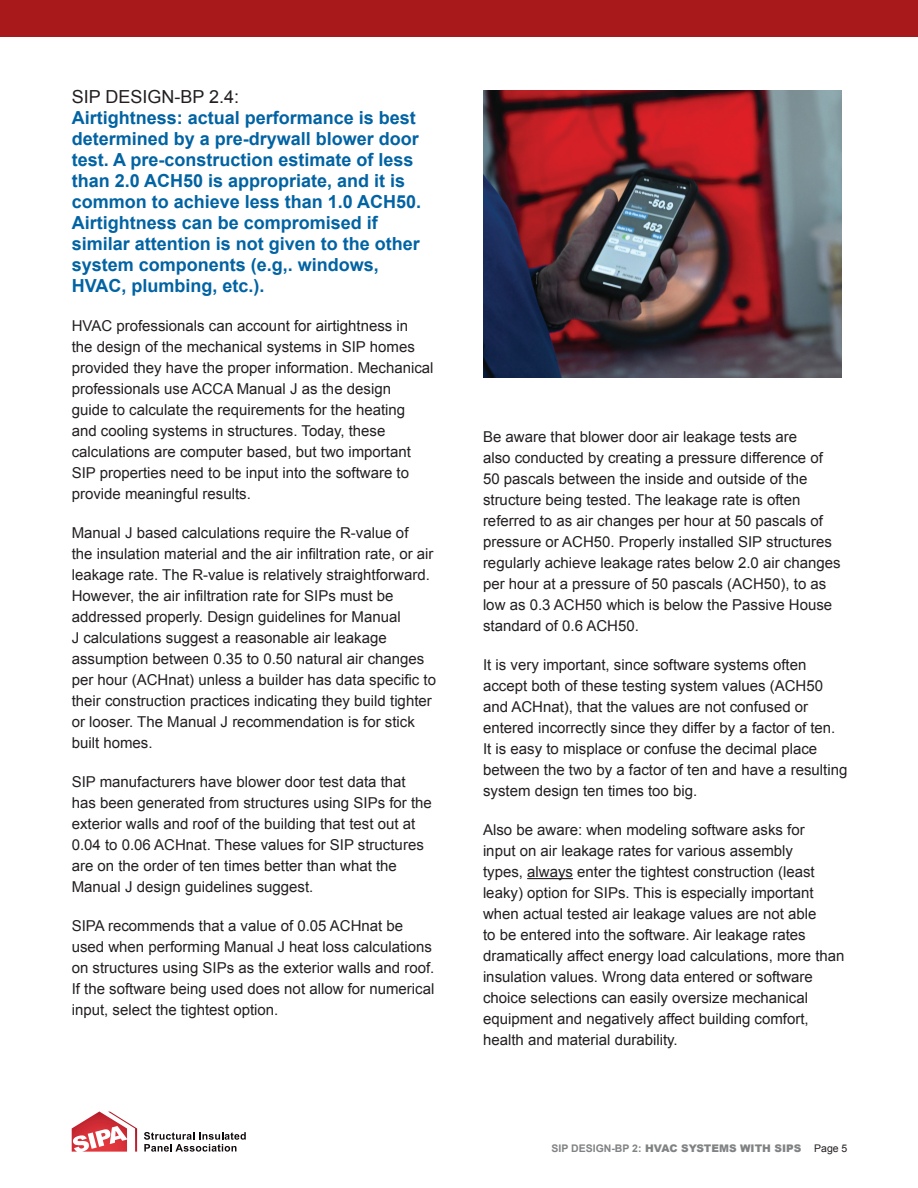
<style>
.page{position:relative;width:918px;height:1188px;background:#fff}
.page>*{position:absolute;margin:0;border:0;box-sizing:border-box;transform-origin:0 0}
.Text{font:700 18px/21px "Arial";color:#0163a3}
.Text-2{font:15px/21px "Arial";color:#231f20}
.t1{font:900 10.5px "Arial";color:#808283}
.s1{font-weight:400;color:#231f20}
.s2{font-weight:700}
</style>
<div class="page">
<div style="left:0;top:0;width:918px;height:37px;background:#a8191c"></div>
<svg style="left:72px;top:1112px;width:65px;height:40px"></svg>
<svg style="left:144px;top:1132px;width:102px;height:20px"></svg>
<hr style="left:527px;top:878px;width:46px;height:1px;background:#231f20">
<img style="left:483px;top:90px;width:359px;height:288px">
<p class="Text" style="left:72px;top:87px;width:351px"><span class="s1">SIP DESIGN-BP 2.4:<br></span>Airtightness: actual performance is best determined by a pre-drywall blower door test. A pre-construction estimate of less than 2.0 ACH50 is appropriate, and it is common to achieve less than 1.0 ACH50.<br>Airtightness can be compromised if similar attention is not given to the other system components (e.g,. windows, HVAC, plumbing, etc.).</p>
<p class="Text-2" style="left:72px;top:315px;width:363px">HVAC professionals can account for airtightness in<br>the design of the mechanical systems in SIP homes provided they have the proper information. Mechanical professionals use ACCA Manual J as the design<br>guide to calculate the requirements for the heating and cooling systems in structures. Today, these calculations are computer based, but two important SIP properties need to be input into the software to provide meaningful results.</p>
<p class="Text-2" style="left:72px;top:522px;width:366px">Manual J based calculations require the R-value of<br>the insulation material and the air infiltration rate, or air leakage rate. The R-value is relatively straightforward.<br>However, the air infiltration rate for SIPs must be addressed properly. Design guidelines for Manual<br>J calculations suggest a reasonable air leakage assumption between 0.35 to 0.50 natural air changes per hour (ACHnat) unless a builder has data specific to their construction practices indicating they build tighter or looser. The Manual J recommendation is for stick built homes.</p>
<p class="Text-2" style="left:72px;top:771px;width:362px">SIP manufacturers have blower door test data that has been generated from structures using SIPs for the exterior walls and roof of the building that test out at 0.04 to 0.06 ACHnat. These values for SIP structures are on the order of ten times better than what the Manual J design guidelines suggest.</p>
<p class="Text-2" style="left:72px;top:915px;width:364px">SIPA recommends that a value of 0.05 ACHnat be used when performing Manual J heat loss calculations on structures using SIPs as the exterior walls and roof.<br>If the software being used does not allow for numerical input, select the tightest option.</p>
<p class="Text-2" style="left:483px;top:426px;width:359px">Be aware that blower door air leakage tests are<br>also conducted by creating a pressure difference of 50 pascals between the inside and outside of the structure being tested. The leakage rate is often referred to as air changes per hour at 50 pascals of pressure or ACH50. Properly installed SIP structures regularly achieve leakage rates below 2.0 air changes per hour at a pressure of 50 pascals (ACH50), to as low as 0.3 ACH50 which is below the Passive House standard of 0.6 ACH50.</p>
<p class="Text-2" style="left:483px;top:654px;width:366px">It is very important, since software systems often accept both of these testing system values (ACH50 and ACHnat), that the values are not confused or entered incorrectly since they differ by a factor of ten.<br>It is easy to misplace or confuse the decimal place between the two by a factor of ten and have a resulting system design ten times too big.</p>
<p class="Text-2" style="left:483px;top:819px;width:363px">Also be aware: when modeling software asks for<br>input on air leakage rates for various assembly<br>types, always enter the tightest construction (least leaky) option for SIPs. This is especially important when actual tested air leakage values are not able<br>to be entered into the software. Air leakage rates dramatically affect energy load calculations, more than insulation values. Wrong data entered or software choice selections can easily oversize mechanical equipment and negatively affect building comfort, health and material durability.</p>
<p class="t1" style="left:552px;top:1141px;width:297px"><span class="s2">SIP DESIGN-BP 2:</span> HVAC SYSTEMS WITH SIPS <span class="s1">Page 5</span></p>
</div>
